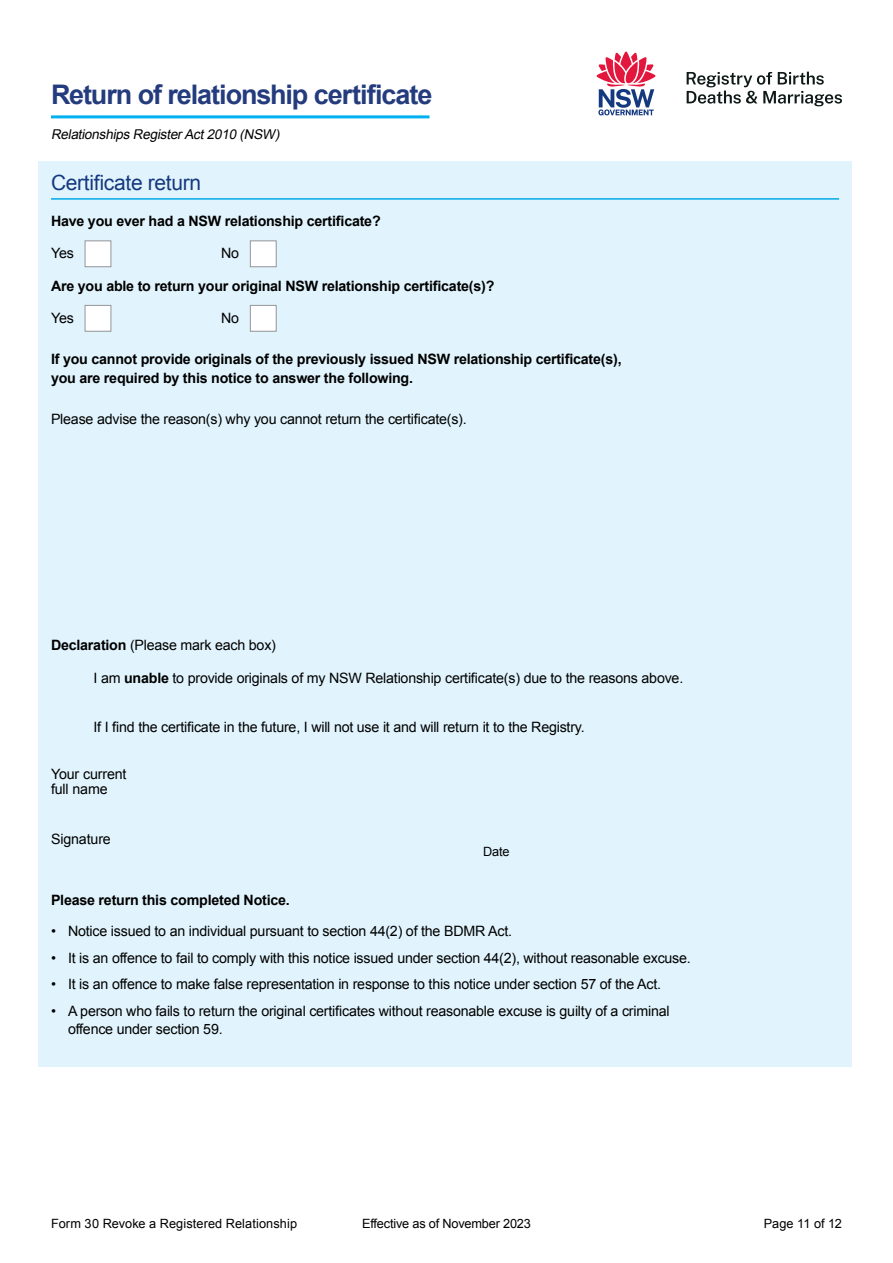
<style>
.page{position:relative;width:893px;height:1263px;background:#fff}
.page>*{position:absolute;margin:0;border:0;box-sizing:border-box;transform-origin:0 0}
.t1{font:700 27px "Arial";letter-spacing:-.04em;color:#243c7d}
.t2{font:21px "Arial";letter-spacing:-.015em;color:#15397f}
.Body{font:14.25px/15px "Arial";letter-spacing:-.015em;color:#000}
.Bold_question{font:700 14.25px/19.5px "Arial";letter-spacing:-.015em;color:#000}
.Body-2{font:italic 13.5px "Arial";color:#000}
.Header___Footer_9pt{font:12.75px "Arial";letter-spacing:-.005em;color:#000}
.s1{font-weight:700}
</style>
<div class="page">
<svg style="left:597px;top:52px;width:58px;height:63px"></svg>
<svg style="left:687px;top:72px;width:155px;height:34px"></svg>
<hr style="left:51px;top:115px;width:378px;height:3px;background:#00b0f0">
<div style="left:38px;top:162px;width:814px;height:905px;background:#e1f4fd"></div>
<hr style="left:51px;top:198px;width:788px;height:2px;background:#00aae7">
<div style="left:85px;top:241px;width:26px;height:26px;background:#fff"></div>
<div style="left:85px;top:241px;width:26px;height:26px;border:1px solid #939598"></div>
<div style="left:250px;top:241px;width:26px;height:26px;background:#fff"></div>
<div style="left:250px;top:241px;width:26px;height:26px;border:1px solid #939598"></div>
<div style="left:85px;top:305px;width:26px;height:26px;background:#fff"></div>
<div style="left:85px;top:305px;width:26px;height:26px;border:1px solid #939598"></div>
<div style="left:250px;top:305px;width:26px;height:26px;background:#fff"></div>
<div style="left:250px;top:305px;width:26px;height:26px;border:1px solid #939598"></div>
<h1 class="t1" style="left:51px;top:76px;width:383px">Return of relationship certificate</h1>
<p class="Body-2" style="left:51px;top:126px;width:233px">Relationships RegisterAct2010 (NSW)</p>
<h2 class="t2" style="left:51px;top:168px;width:152px">Certificate return</h2>
<p class="Bold_question" style="left:51px;top:212px;width:331px">Have you ever had a NSW relationship certificate?</p>
<p class="Body" style="left:51px;top:246px;width:24px">Yes</p>
<p class="Body" style="left:221px;top:246px;width:19px">No</p>
<p class="Bold_question" style="left:51px;top:276px;width:445px">Are you able to return your original NSW relationship certificate(s)?</p>
<p class="Body" style="left:51px;top:311px;width:24px">Yes</p>
<p class="Body" style="left:221px;top:311px;width:19px">No</p>
<p class="Bold_question" style="left:51px;top:349px;width:572px">If you cannot provide originals of the previously issued NSW relationship certificate(s), you are required by this notice to answer the following.</p>
<p class="Body" style="left:51px;top:412px;width:417px">Please advise the reason(s) why you cannot return the certificate(s).</p>
<p class="Body" style="left:51px;top:638px;width:226px"><span class="s1">Declaration</span> (Please mark each box)</p>
<p class="Body" style="left:94px;top:670px;width:591px">I am <span class="s1">unable</span> to provide originals of my NSW Relationship certificate(s) due to the reasons above.</p>
<p class="Body" style="left:94px;top:720px;width:493px">If I find the certificate in the future, I will not use it and will return it to the Registry.</p>
<p class="Body" style="left:51px;top:766px;width:77px">Your current full name</p>
<p class="Body" style="left:51px;top:832px;width:61px">Signature</p>
<p class="Header___Footer_9pt" style="left:483px;top:843px;width:28px">Date</p>
<p class="Bold_question" style="left:51px;top:891px;width:240px">Please return this completed Notice.</p>
<p class="Body" style="left:51px;top:924px;width:463px">• Notice issued to an individual pursuant to section 44(2) of the BDMR Act.</p>
<p class="Body" style="left:51px;top:950px;width:641px">• It is an offence to fail to comply with this notice issued under section 44(2), without reasonable excuse.</p>
<p class="Body" style="left:51px;top:977px;width:612px">• It is an offence to make false representation in response to this notice under section 57 of the Act.</p>
<p class="Body" style="left:68px;top:1002px;width:603px;line-height:18px;text-indent:-17px">• A person who fails to return the original certificates without reasonable excuse is guilty of a criminal offence under section 59.</p>
<p class="Header___Footer_9pt" style="left:51px;top:1215px;width:248px">Form 30 Revoke a Registered Relationship</p>
<p class="Header___Footer_9pt" style="left:362px;top:1215px;width:170px">Effective as of November 2023</p>
<p class="Header___Footer_9pt" style="left:764px;top:1215px;width:80px">Page 11 of 12</p>
</div>
